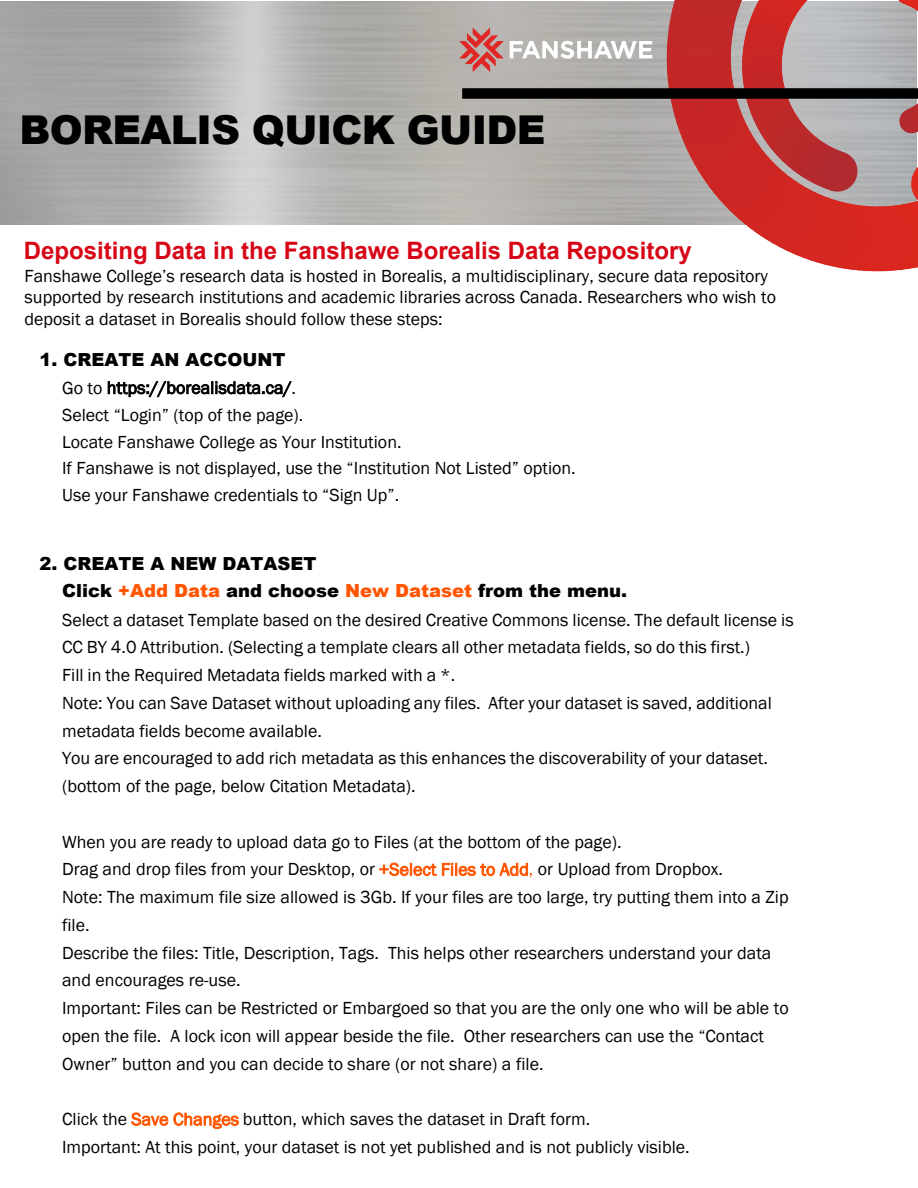
<style>
.page{position:relative;width:918px;height:1188px;background:#fff}
.page>*{position:absolute;margin:0;border:0;box-sizing:border-box;transform-origin:0 0}
.t1{font:900 39.75px "Arial";letter-spacing:-.015em;color:#000}
.body{font:700 24px "Arial";color:#d70616}
.body-2{font:18px/27.8px "Franklin Gothic";color:#000}
.s1{font-family:"Arial";font-weight:900}
.s2{font-family:"Arial";font-weight:900;color:#f50}
.s3{color:#f50}
</style>
<div class="page">
<svg style="left:662px;top:0;width:256px;height:272px;background:#c57777"></svg>
<div style="left:462px;top:88px;width:456px;height:11px;background:#000"></div>
<svg style="left:510px;top:41px;width:142px;height:18px"></svg>
<svg style="left:459px;top:28px;width:45px;height:44px;background:#c77c79"></svg>
<p class="t1" style="left:20px;top:101px;width:527px">BOREALIS QUICK GUIDE</p>
<p class="body" style="left:24px;top:233px;width:670px">Depositing Data in the Fanshawe Borealis Data Repository</p>
<p class="body-2" style="left:25px;top:265px;width:753px;line-height:21.6px">Fanshawe College’s research data is hosted in Borealis, a multidisciplinary, secure data repository supported by research institutions and academic libraries across Canada. Researchers who wish to deposit a dataset in Borealis should follow these steps:</p>
<p class="body-2" style="left:62px;top:347px;width:515px;line-height:27px;text-indent:-23px"><span class="s1">1. CREATE AN ACCOUNT<br></span>Go to https://borealisdata.ca/.<br>Select “Login” (top of the page).<br>Locate Fanshawe College as Your Institution.<br>If Fanshawe is not displayed, use the “Institution Not Listed” option.<br>Use your Fanshawe credentials to “Sign Up”.</p>
<p class="body-2" style="left:62px;top:550px;width:733px;text-indent:-23px"><span class="s1">2. CREATE A NEW DATASET<br>Click</span> <span class="s2">+Add Data</span> <span class="s1">and choose</span> <span class="s2">New Dataset</span> <span class="s1">from the menu.<br></span>Select a dataset Template based on the desired Creative Commons license. The default license is CC BY 4.0 Attribution. (Selecting a template clears all other metadata fields, so do this first.)<br>Fill in the Required Metadata fields marked with a *.<br>Note: You can Save Dataset without uploading any files. After your dataset is saved, additional metadata fields become available.<br>You are encouraged to add rich metadata as this enhances the discoverability of your dataset. (bottom of the page, below Citation Metadata).</p>
<p class="body-2" style="left:62px;top:828px;width:728px">When you are ready to upload data go to Files (at the bottom of the page).<br>Drag and drop files from your Desktop, or <span class="s3">+Select Files to Add,</span> or Upload from Dropbox.<br>Note: The maximum file size allowed is 3Gb. If your files are too large, try putting them into a Zip file.<br>Describe the files: Title, Description, Tags. This helps other researchers understand your data and encourages re-use.<br>Important: Files can be Restricted or Embargoed so that you are the only one who will be able to open the file. A lock icon will appear beside the file. Other researchers can use the “Contact Owner” button and you can decide to share (or not share) a file.</p>
<p class="body-2" style="left:62px;top:1106px;width:629px">Click the <span class="s3">Save Changes</span> button, which saves the dataset in Draft form.<br>Important: At this point, your dataset is not yet published and is not publicly visible.</p>
</div>
